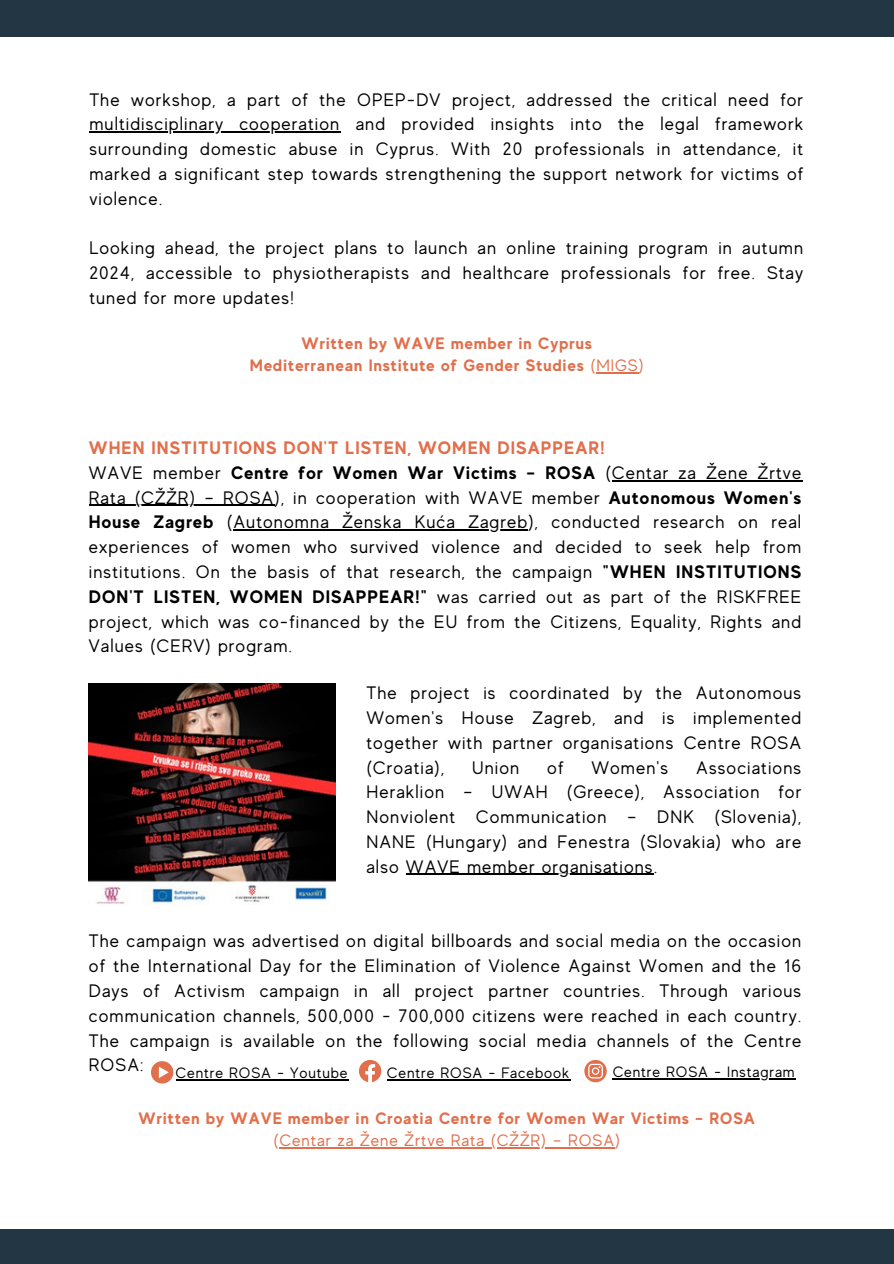
<style>
.page{position:relative;width:894px;height:1264px;background:#fff}
.page>*{position:absolute;margin:0;border:0;box-sizing:border-box;transform-origin:0 0}
.t1{font:18px/24.8px "MADE Evolve Sans";letter-spacing:.06em;color:#000;text-align:justify}
.t2{font:700 16.5px/22.5px "MADE Evolve Sans";letter-spacing:.06em;color:#e16f4b;text-align:center}
.t3{font:16.5px "MADE Evolve Sans";letter-spacing:.06em;color:#e16f4b}
.t4{font:15px "MADE Evolve Sans";letter-spacing:.06em;color:#000}
.s1{font-weight:400}
.s2{font-weight:700;color:#e16f4b}
.s3{font-weight:700}
</style>
<div class="page">
<div style="left:0;top:1228px;width:893px;height:35px;background:#223644"></div>
<div style="left:0;top:0;width:893px;height:37px;background:#223644"></div>
<img style="left:89px;top:683px;width:246px;height:221px">
<svg style="left:359px;top:1060px;width:22px;height:22px"></svg>
<svg style="left:584px;top:1060px;width:22px;height:22px"></svg>
<svg style="left:151px;top:1061px;width:22px;height:22px"></svg>
<hr style="left:89px;top:131px;width:251px;height:1px;background:#000">
<hr style="left:279px;top:1147px;width:336px;height:1px;background:#e16f4b">
<hr style="left:596px;top:372px;width:42px;height:1px;background:#e16f4b">
<hr style="left:611px;top:480px;width:191px;height:1px;background:#000">
<hr style="left:89px;top:505px;width:185px;height:1px;background:#000">
<hr style="left:233px;top:529px;width:295px;height:1px;background:#000">
<hr style="left:406px;top:873px;width:247px;height:2px;background:#000">
<hr style="left:387px;top:1079px;width:183px;height:1px;background:#000">
<hr style="left:612px;top:1078px;width:183px;height:1px;background:#000">
<hr style="left:175px;top:1079px;width:173px;height:1px;background:#000">
<p class="t1" style="left:89px;top:87px;width:715px">The workshop, a part of the OPEP-DV project, addressed the critical need for multidisciplinary cooperation and provided insights into the legal framework surrounding domestic abuse in Cyprus. With 20 professionals in attendance, it marked a significant step towards strengthening the support network for victims of violence.</p>
<p class="t1" style="left:89px;top:236px;width:715px">Looking ahead, the project plans to launch an online training program in autumn 2024, accessible to physiotherapists and healthcare professionals for free. Stay tuned for more updates!</p>
<p class="t2" style="left:250px;top:332px;width:395px">Written by WAVE member in Cyprus<br>Mediterranean Institute of Gender Studies <span class="s1">(MIGS)</span></p>
<p class="t1" style="left:89px;top:436px;width:713px;text-align:left"><span class="s2">WHEN INSTITUTIONS DON'T LISTEN, WOMEN DISAPPEAR!<br></span>WAVE member <span class="s3">Centre for Women War Victims – ROSA</span> (Centar za Žene Žrtve Rata (CŽŽR) – ROSA), in cooperation with WAVE member <span class="s3">Autonomous Women's House Zagreb</span> (Autonomna Ženska Kuća Zagreb), conducted research on real experiences of women who survived violence and decided to seek help from institutions. On the basis of that research, the campaign <span class="s3">"WHEN INSTITUTIONS DON'T LISTEN, WOMEN DISAPPEAR!"</span> was carried out as part of the RISKFREE project, which was co-financed by the EU from the Citizens, Equality, Rights and Values (CERV) program.</p>
<p class="t1" style="left:366px;top:681px;width:436px">The project is coordinated by the Autonomous Women's House Zagreb, and is implemented together with partner organisations Centre ROSA (Croatia),</p>
<p class="t1" style="left:472px;top:755px;width:49px">Union</p>
<p class="t1" style="left:547px;top:755px;width:18px">of</p>
<p class="t1" style="left:591px;top:755px;width:78px">Women's</p>
<p class="t1" style="left:366px;top:755px;width:436px;text-indent:330px">Associations Heraklion – UWAH (Greece), Association for Nonviolent Communication – DNK (Slovenia), NANE (Hungary) and Fenestra (Slovakia) who are also WAVE member organisations.</p>
<p class="t1" style="left:89px;top:929px;width:713px">The campaign was advertised on digital billboards and social media on the occasion of the International Day for the Elimination of Violence Against Women and the 16<br>Days of Activism campaign in all project partner countries. Through various communication channels, 500,000 - 700,000 citizens were reached in each country.<br>The campaign is available on the following social media channels of the Centre ROSA:</p>
<p class="t4" style="left:175px;top:1064px;width:173px">Centre ROSA - Youtube</p>
<p class="t4" style="left:387px;top:1064px;width:184px">Centre ROSA - Facebook</p>
<p class="t4" style="left:612px;top:1063px;width:183px">Centre ROSA - Instagram</p>
<p class="t2" style="left:138px;top:1106px;width:617px">Written by WAVE member in Croatia Centre for Women War Victims – ROSA</p>
<p class="t3" style="left:273px;top:1131px;width:348px">(Centar za Žene Žrtve Rata (CŽŽR) – ROSA)</p>
</div>
